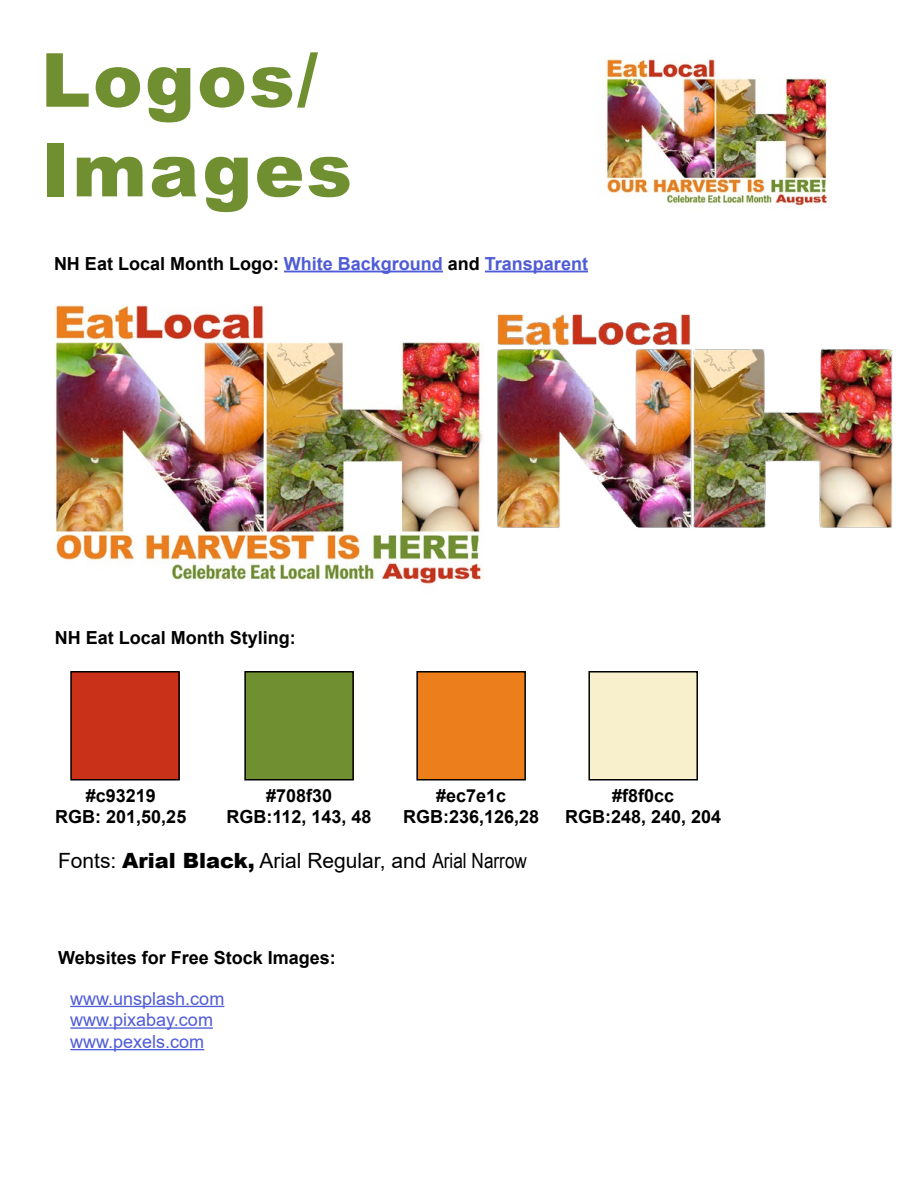
<style>
.page{position:relative;width:918px;height:1188px;background:#fff}
.page>*{position:absolute;margin:0;border:0;box-sizing:border-box;transform-origin:0 0}
.t1{font:900 74.7px/89.7px "Arial";letter-spacing:.03em;color:#708f30}
.t2{font:21px "Arial";color:#000}
.t3{font:700 18px/21.6px "Arial";color:#000;text-align:center}
.t4{font:700 18px "Arial";color:#4f5cd6}
.t5{font:18px/21.6px "Arial";color:#4f5cd6}
.s1{color:#000}
.s2{font-weight:900}
.s3{font-family:"Arial Narrow"}
</style>
<div class="page">
<img style="left:54px;top:305px;width:405px;height:279px">
<img style="left:606px;top:53px;width:222px;height:153px">
<hr style="left:284px;top:271px;width:159px;height:1px;background:#4f5cd6">
<hr style="left:485px;top:271px;width:103px;height:1px;background:#4f5cd6">
<img style="left:459px;top:314px;width:434px;height:266px">
<div style="left:71px;top:672px;width:108px;height:108px;background:#c93219"></div>
<div style="left:70px;top:671px;width:110px;height:110px;border:2px solid #000"></div>
<div style="left:589px;top:672px;width:108px;height:108px;background:#f8f0cc"></div>
<div style="left:588px;top:671px;width:110px;height:110px;border:2px solid #000"></div>
<div style="left:417px;top:672px;width:108px;height:108px;background:#ec7e1c"></div>
<div style="left:416px;top:671px;width:110px;height:110px;border:2px solid #000"></div>
<div style="left:245px;top:672px;width:108px;height:108px;background:#708f30"></div>
<div style="left:244px;top:671px;width:110px;height:110px;border:2px solid #000"></div>
<hr style="left:70px;top:1006px;width:154px;height:1px;background:#4f5cd6">
<hr style="left:70px;top:1027px;width:143px;height:2px;background:#4f5cd6">
<hr style="left:70px;top:1049px;width:134px;height:1px;background:#4f5cd6">
<h1 class="t1" style="left:41px;top:33px;width:313px">Logos/<br>Images</h1>
<p class="t4" style="left:54px;top:251px;width:536px"><span class="s1">NH Eat Local Month Logo:</span> White Background <span class="s1">and</span> Transparent</p>
<p class="t3" style="left:55px;top:627px;width:243px">NH Eat Local Month Styling:</p>
<p class="t3" style="left:55px;top:785px;width:133px">#c93219<br>RGB: 201,50,25</p>
<p class="t2" style="left:58px;top:847px;width:470px">Fonts: <span class="s2">Arial Black,</span> Arial Regular, and <span class="s3">Arial Narrow</span></p>
<p class="t3" style="left:227px;top:785px;width:147px">#708f30<br>RGB:112, 143, 48</p>
<p class="t3" style="left:403px;top:785px;width:138px">#ec7e1c<br>RGB:236,126,28</p>
<p class="t3" style="left:565px;top:785px;width:158px">#f8f0cc<br>RGB:248, 240, 204</p>
<p class="t3" style="left:58px;top:947px;width:279px">Websites for Free Stock Images:</p>
<p class="t5" style="left:70px;top:987px;width:156px">www.unsplash.com www.pixabay.com www.pexels.com</p>
</div>
